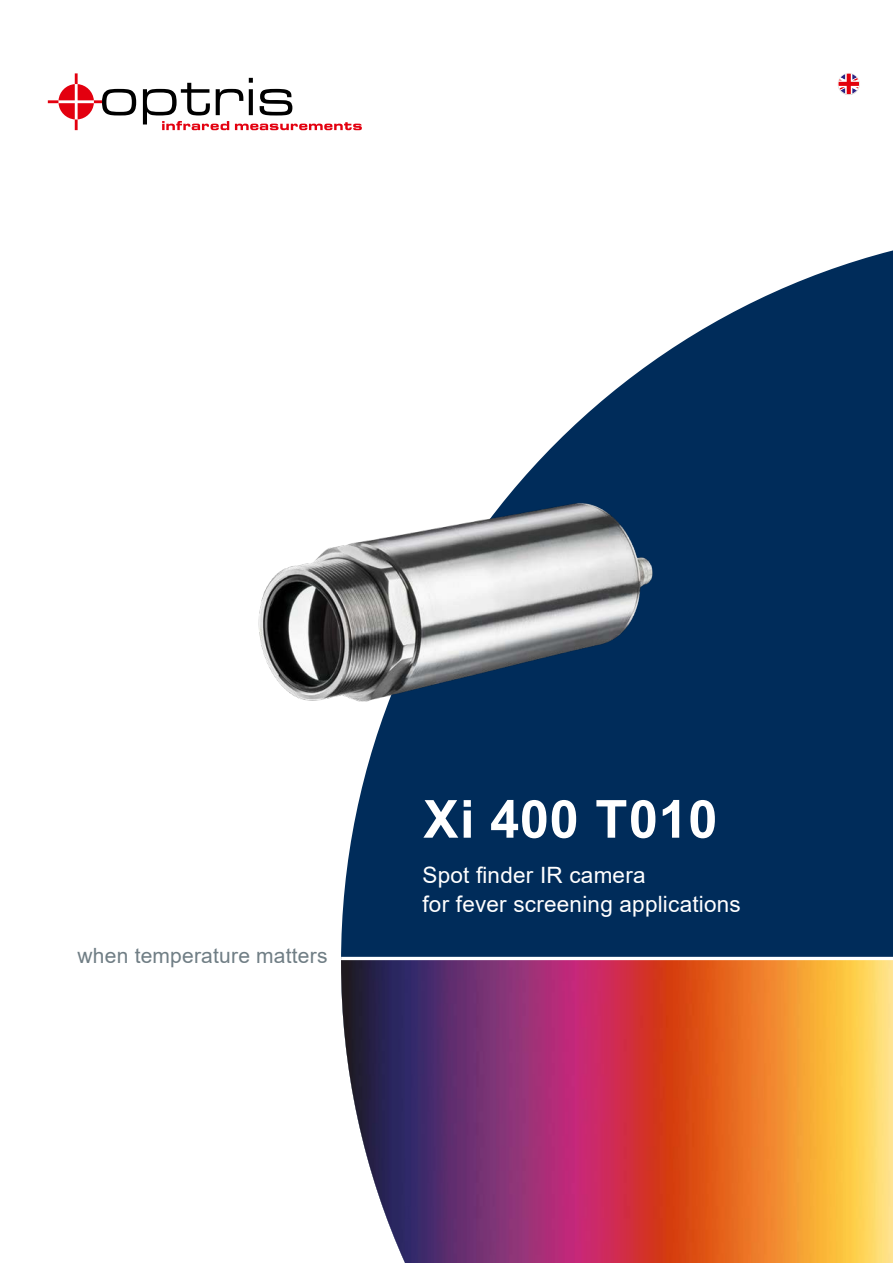
<style>
.page{position:relative;width:893px;height:1263px;background:#fff}
.page>*{position:absolute;margin:0;border:0;box-sizing:border-box;transform-origin:0 0}
.t1{font:700 52.5px "Arial";letter-spacing:.01em;color:#fff}
.t2{font:22.5px/28.5px "Arial";letter-spacing:.01em;color:#fff}
.t3{font:21px "Arial";letter-spacing:.01em;color:#707e85}
</style>
<div class="page">
<svg style="left:341px;top:250px;width:552px;height:707px;fill:#002c5a"></svg>
<img style="left:341px;top:960px;width:552px;height:303px">
<img style="left:258px;top:455px;width:438px;height:306px">
<svg style="left:143px;top:78px;width:219px;height:52px"></svg>
<svg style="left:48px;top:73px;width:88px;height:57px"></svg>
<svg style="left:838px;top:73px;width:21px;height:22px"></svg>
<svg style="left:838px;top:74px;width:21px;height:20px"></svg>
<p class="t3" style="left:78px;top:941px;width:251px">when temperature matters</p>
<h1 class="t1" style="left:423px;top:782px;width:296px">Xi 400 T010</h1>
<p class="t2" style="left:422px;top:861px;width:320px">Spot finder IR camera<br>for fever screening applications</p>
</div>
